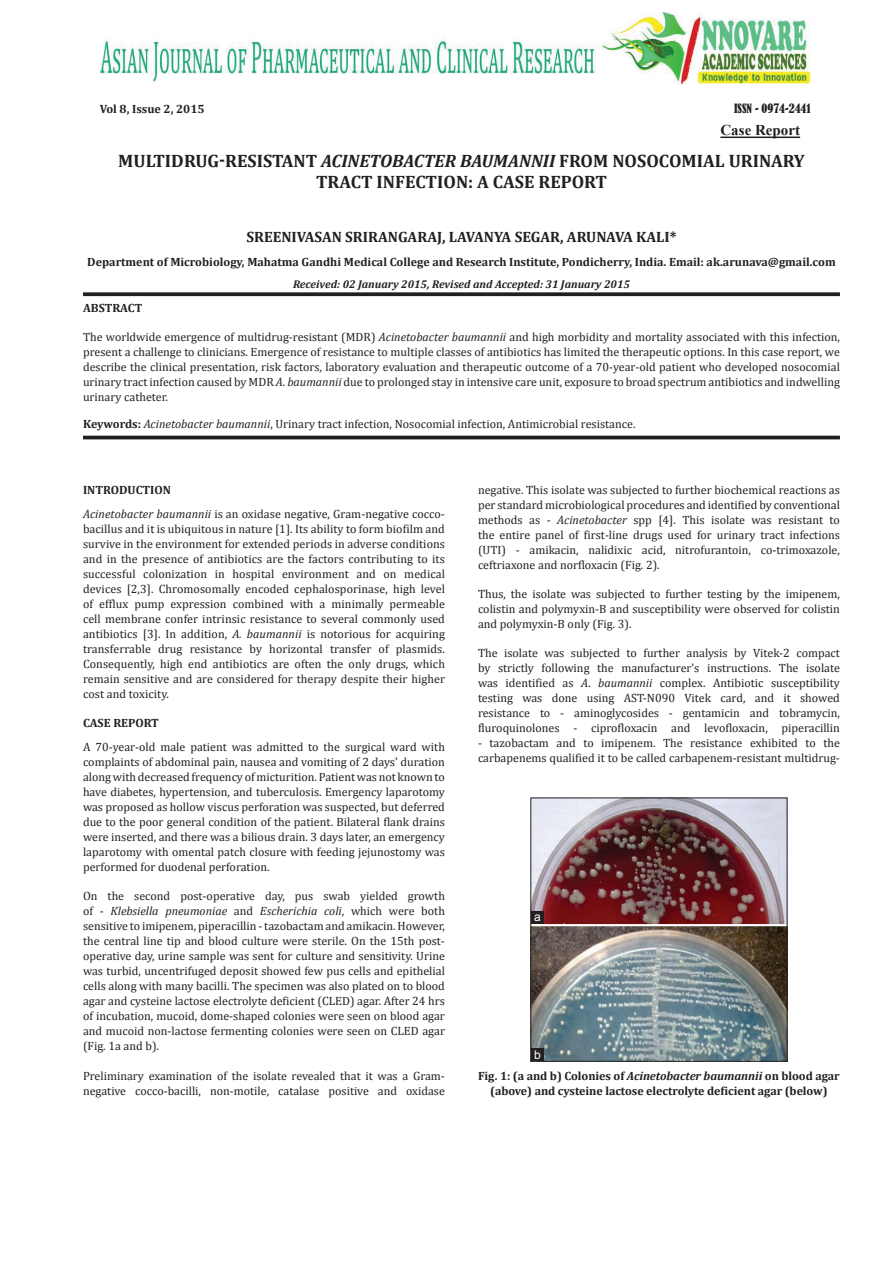
<style>
.page{position:relative;width:894px;height:1263px;background:#fff}
.page>*{position:absolute;margin:0;border:0;box-sizing:border-box;transform-origin:0 0}
.AT{font:700 18px/21px "Cambria";color:#231f20;text-align:center}
.AU{font:700 15px "Cambria";color:#231f20}
.AH{font:700 15px "Times New Roman";color:#231f20}
.TX{font:12px/15px "Cambria";color:#231f20;text-align:justify}
.ABS{font:12px/15px "Cambria";color:#231f20;text-align:justify}
.AFF{font:700 12px "Cambria";color:#231f20}
.FGC{font:700 12px/15px "Cambria";letter-spacing:-.005em;color:#231f20;text-align:center}
.KWD{font:12px "Cambria";color:#231f20}
.t1{font:condensed 12px "Bernard";color:#231f20}
.ABSH{font:700 12px "Cambria";color:#231f20}
.LABEL{font:12px "Arial";color:#fff}
.HIS{font:italic 700 11.25px "Cambria";color:#231f20}
.s1{font-style:italic}
.s2{font-weight:700}
</style>
<div class="page">
<img style="left:100px;top:12px;width:710px;height:72px">
<svg style="left:83px;top:292px;width:756px;height:4px;background:#363233"></svg>
<hr style="left:83px;top:436px;width:756px;height:3px;background:#231f20">
<hr style="left:720px;top:137px;width:79px;height:1px;background:#231f20">
<img style="left:532px;top:799px;width:253px;height:260px">
<div style="left:530px;top:797px;width:257px;height:264px;border:1px solid #231f20"></div>
<div style="left:531px;top:1048px;width:12px;height:12px;background:#231f20"></div>
<div style="left:531px;top:911px;width:13px;height:13px;background:#231f20"></div>
<p class="AFF" style="left:100px;top:102px;width:106px">Vol 8, Issue 2, 2015</p>
<p class="t1" style="left:733px;top:102px;width:78px">ISSN - 0974-2441</p>
<p class="AT" style="left:118px;top:150px;width:687px">MULTIDRUG-RESISTANT <span class="s1">ACINETOBACTER BAUMANNII</span> FROM NOSOCOMIAL URINARY<br>TRACT INFECTION: A CASE REPORT</p>
<p class="AH" style="left:720px;top:120px;width:81px">Case Report</p>
<p class="AU" style="left:246px;top:228px;width:431px">SREENIVASAN SRIRANGARAJ, LAVANYA SEGAR, ARUNAVA KALI*</p>
<p class="AFF" style="left:87px;top:255px;width:749px">Department of Microbiology, Mahatma Gandhi Medical College and Research Institute, Pondicherry, India. Email: ak.arunava@gmail.com</p>
<p class="HIS" style="left:293px;top:277px;width:338px">Received: 02 January 2015, Revised and Accepted: 31 January 2015</p>
<p class="ABSH" style="left:83px;top:300px;width:61px">ABSTRACT</p>
<p class="ABS" style="left:83px;top:329px;width:758px">The worldwide emergence of multidrug-resistant (MDR) <span class="s1">Acinetobacter baumannii</span> and high morbidity and mortality associated with this infection, present a challenge to clinicians. Emergence of resistance to multiple classes of antibiotics has limited the therapeutic options. In this case report, we describe the clinical presentation, risk factors, laboratory evaluation and therapeutic outcome of a 70-year-old patient who developed nosocomial urinary tract infection caused by MDR <span class="s1">A</span>. <span class="s1">baumannii</span> due to prolonged stay in intensive care unit, exposure to broad spectrum antibiotics and indwelling urinary catheter.</p>
<p class="KWD" style="left:83px;top:417px;width:553px"><span class="s2">Keywords:</span> <span class="s1">Acinetobacter baumannii</span>, Urinary tract infection, Nosocomial infection, Antimicrobial resistance.</p>
<h1 class="AFF" style="left:83px;top:482px;width:89px">INTRODUCTION</h1>
<p class="TX" style="left:83px;top:506px;width:363px"><span class="s1">Acinetobacter baumannii</span> is an oxidase negative, Gram-negative cocco&shy;bacillus and it is ubiquitous in nature [1]. Its ability to form biofilm and survive in the environment for extended periods in adverse conditions and in the presence of antibiotics are the factors contributing to its successful colonization in hospital environment and on medical devices [2,3]. Chromosomally encoded cephalosporinase, high level of efflux pump expression combined with a minimally permeable cell membrane confer intrinsic resistance to several commonly used antibiotics [3]. In addition, <span class="s1">A. baumannii</span> is notorious for acquiring transferrable drug resistance by horizontal transfer of plasmids.<br>Consequently, high end antibiotics are often the only drugs, which remain sensitive and are considered for therapy despite their higher cost and toxicity.</p>
<h1 class="AFF" style="left:83px;top:715px;width:77px">CASE REPORT</h1>
<p class="TX" style="left:83px;top:739px;width:363px">A 70-year-old male patient was admitted to the surgical ward with complaints of abdominal pain, nausea and vomiting of 2 days’ duration along with decreased frequency of micturition. Patient was not known to have diabetes, hypertension, and tuberculosis. Emergency laparotomy was proposed as hollow viscus perforation was suspected, but deferred due to the poor general condition of the patient. Bilateral flank drains were inserted, and there was a bilious drain. 3 days later, an emergency laparotomy with omental patch closure with feeding jejunostomy was performed for duodenal perforation.</p>
<p class="TX" style="left:83px;top:888px;width:363px">On the second post-operative day, pus swab yielded growth of - <span class="s1">Klebsiella pneumoniae</span> and <span class="s1">Escherichia coli</span>, which were both sensitive to imipenem, piperacillin -tazobactam and amikacin. However, the central line tip and blood culture were sterile. On the 15th post&shy;operative day, urine sample was sent for culture and sensitivity. Urine was turbid, uncentrifuged deposit showed few pus cells and epithelial cells along with many bacilli. The specimen was also plated on to blood agar and cysteine lactose electrolyte deficient (CLED) agar. After 24 hrs of incubation, mucoid, dome-shaped colonies were seen on blood agar and mucoid non-lactose fermenting colonies were seen on CLED agar (Fig. 1a and b).</p>
<p class="TX" style="left:83px;top:1068px;width:363px">Preliminary examination of the isolate revealed that it was a Gram&shy;negative cocco-bacilli, non-motile, catalase positive and oxidase</p>
<p class="TX" style="left:478px;top:482px;width:363px">negative. This isolate was subjected to further biochemical reactions as per standard microbiological procedures and identified by conventional methods as - <span class="s1">Acinetobacter</span> spp [4]. This isolate was resistant to the entire panel of first-line drugs used for urinary tract infections (UTI) - amikacin, nalidixic acid, nitrofurantoin, co-trimoxazole, ceftriaxone and norfloxacin (Fig. 2).</p>
<p class="TX" style="left:478px;top:586px;width:363px">Thus, the isolate was subjected to further testing by the imipenem, colistin and polymyxin-B and susceptibility were observed for colistin and polymyxin-B only (Fig. 3).</p>
<p class="TX" style="left:478px;top:645px;width:363px">The isolate was subjected to further analysis by Vitek-2 compact by strictly following the manufacturer’s instructions. The isolate was identified as <span class="s1">A</span>. <span class="s1">baumannii</span> complex. Antibiotic susceptibility testing was done using AST-N090 Vitek card, and it showed resistance to - aminoglycosides - gentamicin and tobramycin, fluroquinolones - ciprofloxacin and levofloxacin, piperacillin</p>
<p class="TX" style="left:478px;top:735px;width:363px">- tazobactam and to imipenem. The resistance exhibited to the carbapenems qualified it to be called carbapenem-resistant multidrug-</p>
<p class="LABEL" style="left:534px;top:908px;width:8px">a</p>
<p class="LABEL" style="left:534px;top:1046px;width:8px">b</p>
<p class="FGC" style="left:478px;top:1067px;width:363px">Fig. 1: (a and b) Colonies of <span class="s1">Acinetobacter baumannii</span> on blood agar (above) and cysteine lactose electrolyte deficient agar (below)</p>
</div>
